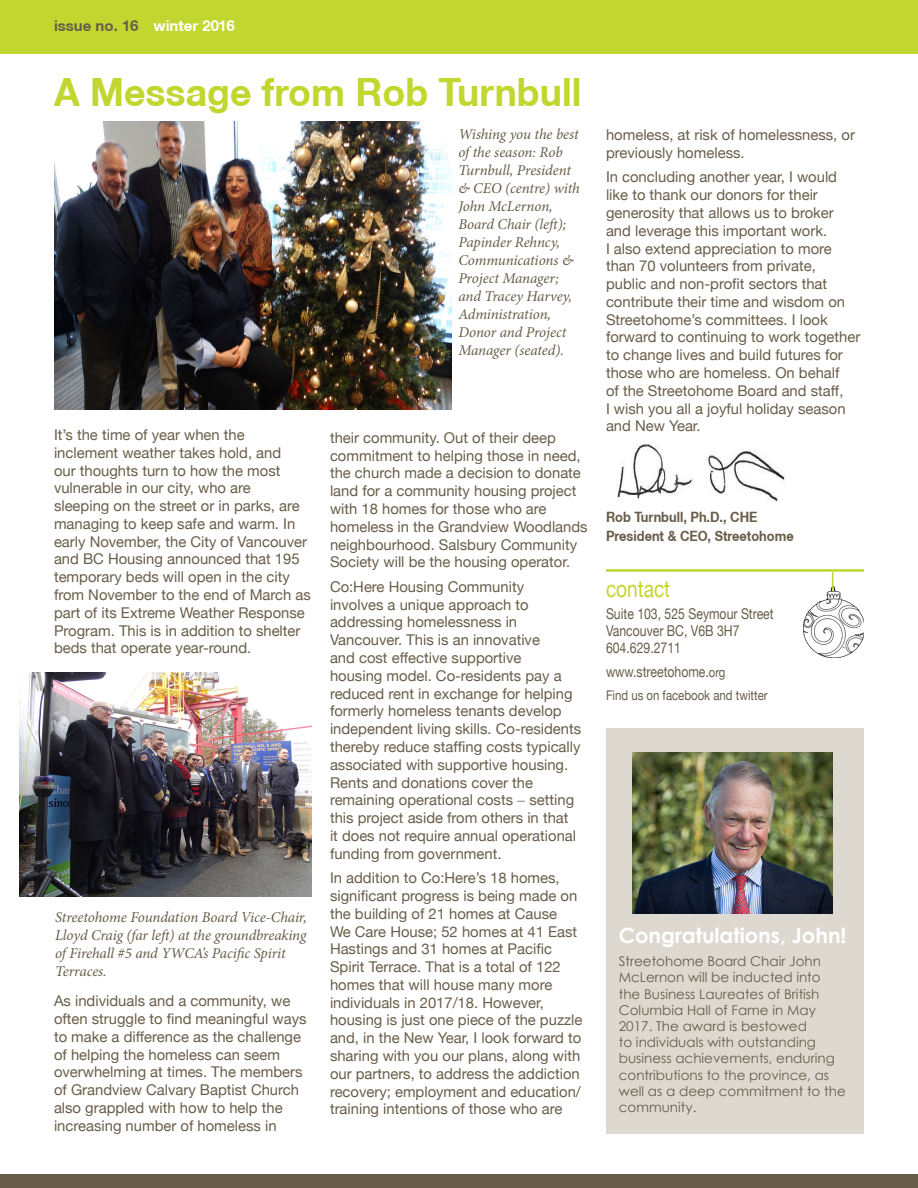
<style>
.page{position:relative;width:918px;height:1188px;background:#fff}
.page>*{position:absolute;margin:0;border:0;box-sizing:border-box;transform-origin:0 0}
.heading_green{font:700 39px "Helvetica Neue CE";color:#c1d72f;scale:.96 1}
.Sub_heading_green{font:23.25px "Helvetica Neue";color:#c1d72f;scale:.82 1}
.Heading_Green{font:700 21px "Century Gothic";color:#fff}
.Heading_Green-2{font:italic 15px/18px "Minion Pro";letter-spacing:-.01em;color:#685d49}
.Body_Text{font:700 15px "Helvetica Neue CE";color:#685d49}
.Heading_Green-3{font:14.85px/17.9px "Helvetica Neue";color:#685d49}
.Address{font:14.85px "Helvetica Neue";color:#685d49;scale:.82 1}
.Body_Text-2{font:700 14.25px "Helvetica Neue CE";color:#685d49;scale:.9 1}
.Heading_Green-4{font:13.5px/16.2px "Century Gothic";color:#685d49}
.Address-2{font:13.35px "Helvetica Neue";color:#685d49;scale:.85 1}
.s1{color:#fff}
.s2{font-size:13.35px}
</style>
<div class="page">
<div style="left:0;top:0;width:918px;height:54px;background:#c1d72f"></div>
<div style="left:0;top:1174px;width:918px;height:14px;background:#685d49"></div>
<img style="left:20px;top:673px;width:292px;height:224px">
<img style="left:617px;top:444px;width:168px;height:58px">
<img style="left:54px;top:121px;width:397px;height:289px">
<hr style="left:606px;top:569px;width:258px;height:3px;background:#c1d72f">
<img style="left:804px;top:587px;width:60px;height:70px">
<svg style="left:832px;top:572px;width:1px;height:18px"></svg>
<div style="left:606px;top:728px;width:258px;height:406px;background:#ddd9d1"></div>
<img style="left:633px;top:752px;width:200px;height:162px">
<p class="Body_Text" style="left:54px;top:17px;width:182px">issue no. 16 <span class="s1">winter 2016</span></p>
<p class="heading_green" style="left:54px;top:68px;width:551px">A Message from Rob Turnbull</p>
<p class="Heading_Green-2" style="left:458px;top:125px;width:123px">Wishing you the best of the season: Rob<br>Turnbull, President &amp; CEO (centre) with<br>John McLernon,<br>Board Chair (left);<br>Papinder Rehncy,<br>Communications &amp;<br>Project Manager; and Tracey Harvey,<br>Administration,<br>Donor and Project<br>Manager (seated).</p>
<p class="Heading_Green-3" style="left:54px;top:426px;width:258px">It’s the time of year when the inclement weather takes hold, and<br>our thoughts turn to how the most vulnerable in our city, who are<br>sleeping on the street or in parks, are managing to keep safe and warm. In early November, the City of Vancouver and BC Housing announced that 195 temporary beds will open in the city from November to the end of March as part of its Extreme Weather Response Program. This is in addition to shelter beds that operate year-round.</p>
<p class="Heading_Green-2" style="left:55px;top:908px;width:253px">Streetohome Foundation Board Vice-Chair, Lloyd Craig (far left) at the groundbreaking of Firehall #5 and YWCA’s Pacific Spirit Terraces.</p>
<p class="Heading_Green-3" style="left:54px;top:992px;width:254px">As individuals and a community, we often struggle to find meaningful ways to make a difference as the challenge of helping the homeless can seem overwhelming at times. The members of Grandview Calvary Baptist Church also grappled with how to help the increasing number of homeless in</p>
<p class="Heading_Green-3" style="left:330px;top:428px;width:259px">their community. Out of their deep commitment to helping those in need, the church made a decision to donate land for a community housing project with 18 homes for those who are homeless in the Grandview Woodlands neighbourhood. Salsbury Community Society will be the housing operator.</p>
<p class="Heading_Green-3" style="left:330px;top:577px;width:253px">Co:Here Housing Community involves a unique approach to addressing homelessness in Vancouver. This is an innovative<br>and cost effective supportive<br>housing model. Co-residents pay a reduced rent in exchange for helping formerly homeless tenants develop independent living skills. Co-residents thereby reduce staffing costs typically associated with supportive housing.<br>Rents and donations cover the remaining operational costs setting this project aside from others in that<br>it does not require annual operational funding from government.</p>
<p class="Heading_Green-3" style="left:330px;top:869px;width:254px">In addition to Co:Here’s 18 homes, significant progress is being made on the building of 21 homes at Cause<br>We Care House; 52 homes at 41 East Hastings and 31 homes at Pacific Spirit Terrace. That is a total of 122 homes that will house many more individuals in 2017/18. However, housing is just one piece of the puzzle and, in the New Year, I look forward to sharing with you our plans, along with our partners, to address the addiction recovery; employment and education/ training intentions of those who are</p>
<p class="Heading_Green-3" style="left:606px;top:126px;width:250px">homeless, at risk of homelessness, or previously homeless.</p>
<p class="Heading_Green-3" style="left:606px;top:168px;width:256px">In concluding another year, I would like to thank our donors for their generosity that allows us to broker and leverage this important work.<br>I also extend appreciation to more than 70 volunteers from private,<br>public and non-profit sectors that contribute their time and wisdom on Streetohome’s committees. I look forward to continuing to work together to change lives and build futures for those who are homeless. On behalf<br>of the Streetohome Board and staff,<br>I wish you all a joyful holiday season and New Year.</p>
<p class="Body_Text-2" style="left:606px;top:508px;width:170px">Rob Turnbull, Ph.D., CHE</p>
<p class="Body_Text-2" style="left:606px;top:527px;width:210px">President &amp; CEO, Streetohome</p>
<p class="Sub_heading_green" style="left:606px;top:575px;width:80px">contact</p>
<p class="Address" style="left:606px;top:605px;width:206px">Suite 103, 525 Seymour Street</p>
<p class="Address" style="left:606px;top:622px;width:164px">Vancouver BC, V6B 3H7</p>
<p class="Address" style="left:606px;top:638px;width:93px">604.629.2711</p>
<p class="Address" style="left:606px;top:663px;width:147px">www.streetohome.<span class="s2">org</span></p>
<p class="Address-2" style="left:606px;top:687px;width:192px">Find us on facebook and twitter</p>
<p class="Heading_Green" style="left:619px;top:920px;width:229px">Congratulations, John!</p>
<p class="Heading_Green-4" style="left:619px;top:953px;width:228px">Streetohome Board Chair John<br>McLernon will be inducted into<br>the Business Laureates of British<br>Columbia Hall of Fame in May<br>2017. The award is bestowed<br>to individuals with outstanding business achievements, enduring contributions to the province, as well as a deep commitment to the community.</p>
</div>
